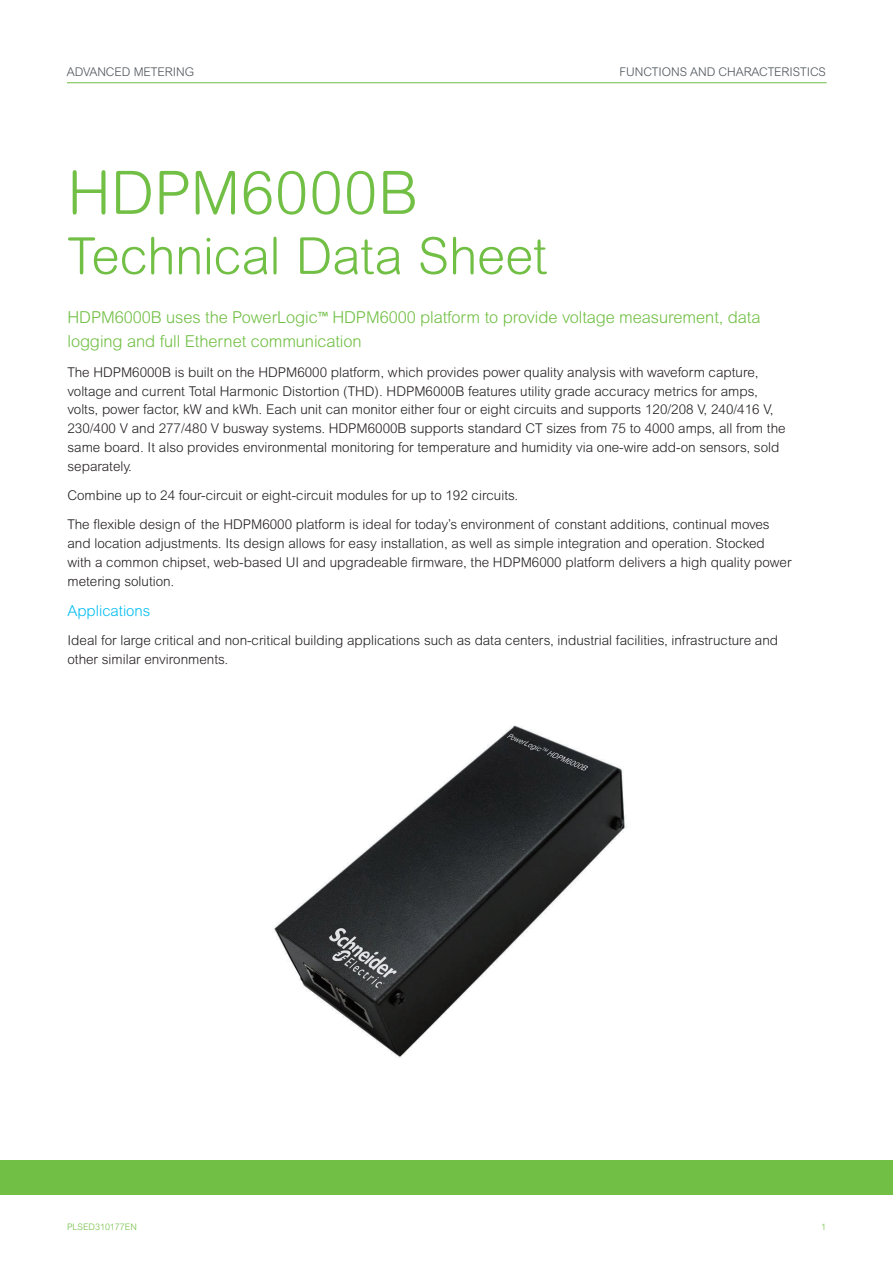
<style>
.page{position:relative;width:893px;height:1263px;background:#fff}
.page>*{position:absolute;margin:0;border:0;box-sizing:border-box;transform-origin:0 0}
.t1{font:300 60px "Arial Rounded MT Std";letter-spacing:.015em;color:#71bf44}
.t2{font:300 51px "Arial Rounded MT Std";letter-spacing:-.005em;color:#71bf44}
.t3{font:300 16.5px/24px "Arial Rounded MT Std";letter-spacing:-.005em;color:#71bf44}
.t4{font:300 15px "Arial Rounded MT Std";color:#01bdf2}
.t5{font:300 13.5px/18.8px "Arial Rounded MT Std";color:#231f20}
.t6{font:300 12px "Arial Rounded MT Std";letter-spacing:-.005em;color:#4d545a}
.t7{font:300 9px "Arial Rounded MT Std";color:#71bf44}
.s1{font-family:"Myriad Pro";font-weight:400}
</style>
<div class="page">
<hr style="left:67px;top:82px;width:760px;height:1px;background:#71bf44">
<img style="left:274px;top:725px;width:352px;height:333px">
<div style="left:0;top:1161px;width:893px;height:34px;background:#71bf44"></div>
<p class="t6" style="left:67px;top:65px;width:129px">ADVANCED METERING</p>
<p class="t6" style="left:620px;top:65px;width:208px">FUNCTIONS AND CHARACTERISTICS</p>
<h1 class="t1" style="left:68px;top:158px;width:352px">HDPM6000B</h1>
<h2 class="t2" style="left:68px;top:226px;width:481px">Technical Data Sheet</h2>
<p class="t3" style="left:68px;top:306px;width:694px">HDPM6000B uses the PowerLogic<span class="s1">™</span> HDPM6000 platform to provide voltage measurement, data logging and full Ethernet communication</p>
<p class="t5" style="left:68px;top:363px;width:720px">The HDPM6000B is built on the HDPM6000 platform, which provides power quality analysis with waveform capture, voltage and current Total Harmonic Distortion (THD). HDPM6000B features utility grade accuracy metrics for amps, volts, power factor, kW and kWh. Each unit can monitor either four or eight circuits and supports 120/208 V, 240/416 V, 230/400 V and 277/480 V busway systems. HDPM6000B supports standard CT sizes from 75 to 4000 amps, all from the same board. It also provides environmental monitoring for temperature and humidity via one-wire add-on sensors, sold separately.</p>
<p class="t5" style="left:68px;top:481px;width:704px;line-height:29.4px">Combine up to 24 four-circuit or eight-circuit modules for up to 192 circuits.<br>The flexible design of the HDPM6000 platform is ideal for today’s environment of constant additions, continual moves</p>
<p class="t5" style="left:68px;top:534px;width:725px">and location adjustments. Its design allows for easy installation, as well as simple integration and operation. Stocked with a common chipset, web-based UI and upgradeable firmware, the HDPM6000 platform delivers a high quality power metering solution.</p>
<p class="t4" style="left:68px;top:602px;width:84px">Applications</p>
<p class="t5" style="left:68px;top:631px;width:712px">Ideal for large critical and non-critical building applications such as data centers, industrial facilities, infrastructure and other similar environments.</p>
<p class="t7" style="left:67px;top:1222px;width:71px">PLSED310177EN</p>
<p class="t7" style="left:821px;top:1222px;width:6px">1</p>
</div>
